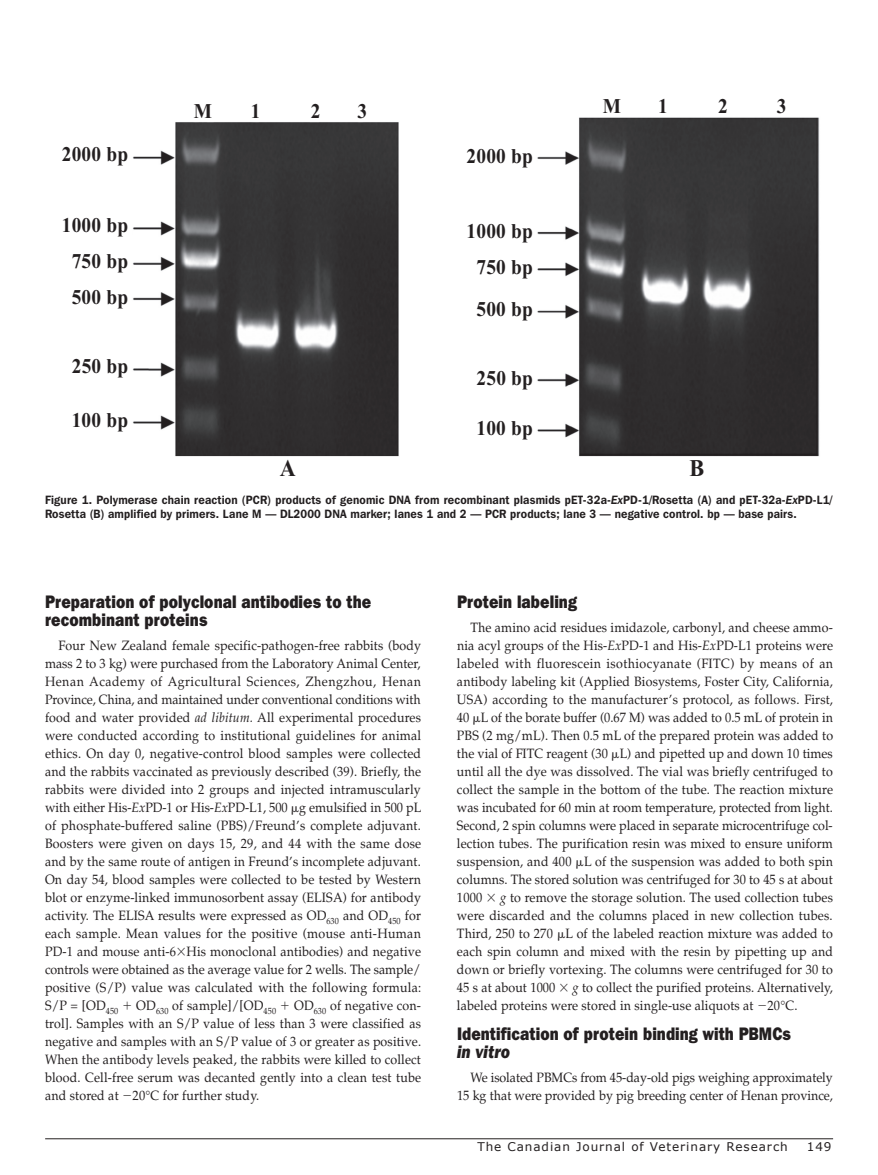
<style>
.page{position:relative;width:878px;height:1175px;background:#fff}
.page>*{position:absolute;margin:0;border:0;box-sizing:border-box;transform-origin:0 0}
.t1{font:700 24px "Times New Roman";color:#231f20;scale:.92 1}
.t2{font:700 21px/36px "Times New Roman";letter-spacing:.015em;color:#231f20;text-align:center;scale:.92 1}
.t3{font:800 18px/18px "Franklin Gothic IT Cby BT";letter-spacing:.005em;color:#231f20;scale:.85 1}
.t4{font:italic 800 18px "Franklin Gothic IT Cby BT";letter-spacing:.005em;color:#231f20;scale:.85 1}
.t5{font:13.5px/18px "Palatino";letter-spacing:.005em;color:#231f20;text-align:justify;scale:.92 1}
.t6{font:600 12px/13.5px "Franklin Gothic IT Cby BT";letter-spacing:.015em;color:#231f20;scale:.92 1}
.t7{font:12px "Verdana";letter-spacing:.075em;color:#231f20}
.s1{font-style:italic}
.s2{font-family:"Mathematical Pi One"}
</style>
<div class="page">
<hr style="left:45px;top:1138px;width:788px;height:1px;background:#231f20">
<img style="left:132px;top:117px;width:688px;height:340px">
<h2 class="t2" style="left:62px;top:136px;width:74px">2000 bp</h2>
<h2 class="t2" style="left:62px;top:206px;width:74px">1000 bp<br>750 bp<br>500 bp</h2>
<h2 class="t2" style="left:72px;top:347px;width:63px">250 bp</h2>
<h2 class="t2" style="left:72px;top:401px;width:63px">100 bp</h2>
<h2 class="t2" style="left:194px;top:93px;width:21px">M</h2>
<h2 class="t2" style="left:251px;top:93px;width:12px">1</h2>
<h2 class="t2" style="left:311px;top:93px;width:12px">2</h2>
<h2 class="t2" style="left:357px;top:93px;width:12px">3</h2>
<h2 class="t2" style="left:603px;top:88px;width:21px">M</h2>
<h2 class="t2" style="left:658px;top:88px;width:12px">1</h2>
<h2 class="t2" style="left:718px;top:88px;width:12px">2</h2>
<h2 class="t2" style="left:777px;top:88px;width:12px">3</h2>
<h2 class="t2" style="left:466px;top:138px;width:74px">2000 bp</h2>
<h2 class="t2" style="left:466px;top:213px;width:74px">1000 bp<br>750 bp</h2>
<h2 class="t2" style="left:476px;top:291px;width:63px">500 bp</h2>
<h2 class="t2" style="left:476px;top:360px;width:63px">250 bp</h2>
<h2 class="t2" style="left:476px;top:410px;width:63px">100 bp</h2>
<h1 class="t1" style="left:280px;top:455px;width:19px">A</h1>
<h1 class="t1" style="left:689px;top:455px;width:18px">B</h1>
<p class="t6" style="left:45px;top:493px;width:857px">Figure 1. Polymerase chain reaction (PCR) products of genomic DNA from recombinant plasmids pET-32a-<span class="s1">Ex</span>PD-1/Rosetta (A) and pET-32a-<span class="s1">Ex</span>PD-L1/<br>Rosetta (B) amplified by primers. Lane M — DL2000 DNA marker; lanes 1 and 2 — PCR products; lane 3 — negative control. bp — base pairs.</p>
<h3 class="t3" style="left:45px;top:592px;width:385px">Preparation of polyclonal antibodies to the recombinant proteins</h3>
<p class="t5" style="left:45px;top:636px;width:410px;text-indent:14px">Four New Zealand female specific-pathogen-free rabbits (body mass 2 to 3 kg) were purchased from the Laboratory Animal Center, Henan Academy of Agricultural Sciences, Zhengzhou, Henan Province, China, and maintained under conventional conditions with food and water provided <span class="s1">ad libitum.</span> All experimental procedures were conducted according to institutional guidelines for animal ethics. On day 0, negative-control blood samples were collected and the rabbits vaccinated as previously described (39). Briefly, the rabbits were divided into 2 groups and injected intramuscularly with either His-<span class="s1">Ex</span>PD-1 or His-<span class="s1">Ex</span>PD-L1, 500 <span class="s2">M</span>g emulsified in 500 pL of phosphate-buffered saline (PBS)/Freund’s complete adjuvant.<br>Boosters were given on days 15, 29, and 44 with the same dose and by the same route of antigen in Freund’s incomplete adjuvant.<br>On day 54, blood samples were collected to be tested by Western blot or enzyme-linked immunosorbent assay (ELISA) for antibody activity. The ELISA results were expressed as OD<sub>630</sub> and OD<sub>450</sub> for each sample. Mean values for the positive (mouse anti-Human PD-1 and mouse anti-6<span class="s2">3</span>His monoclonal antibodies) and negative controls were obtained as the average value for 2 wells. The sample/ positive (S/P) value was calculated with the following formula:<br>S/P = [OD<sub>450</sub> <span class="s2">1</span> OD<sub>630</sub> of sample]/[OD<sub>450</sub> <span class="s2">1</span> OD<sub>630</sub> of negative con&shy;trol]. Samples with an S/P value of less than 3 were classified as negative and samples with an S/P value of 3 or greater as positive.<br>When the antibody levels peaked, the rabbits were killed to collect blood. Cell-free serum was decanted gently into a clean test tube and stored at <span class="s2">2</span>20°C for further study.</p>
<h3 class="t3" style="left:457px;top:592px;width:143px">Protein labeling</h3>
<p class="t5" style="left:457px;top:618px;width:410px;text-indent:14px">The amino acid residues imidazole, carbonyl, and cheese ammo&shy;nia acyl groups of the His-<span class="s1">Ex</span>PD-1 and His-<span class="s1">Ex</span>PD-L1 proteins were labeled with fluorescein isothiocyanate (FITC) by means of an antibody labeling kit (Applied Biosystems, Foster City, California, USA) according to the manufacturer’s protocol, as follows. First, 40 <span class="s2">M</span>L of the borate buffer (0.67 M) was added to 0.5 mL of protein in PBS (2 mg/mL). Then 0.5 mL of the prepared protein was added to the vial of FITC reagent (30 <span class="s2">M</span>L) and pipetted up and down 10 times until all the dye was dissolved. The vial was briefly centrifuged to collect the sample in the bottom of the tube. The reaction mixture was incubated for 60 min at room temperature, protected from light.<br>Second, 2 spin columns were placed in separate microcentrifuge col&shy;lection tubes. The purification resin was mixed to ensure uniform suspension, and 400 <span class="s2">M</span>L of the suspension was added to both spin columns. The stored solution was centrifuged for 30 to 45 s at about 1000 <span class="s2">3</span> <span class="s1">g</span> to remove the storage solution. The used collection tubes were discarded and the columns placed in new collection tubes.<br>Third, 250 to 270 <span class="s2">M</span>L of the labeled reaction mixture was added to each spin column and mixed with the resin by pipetting up and down or briefly vortexing. The columns were centrifuged for 30 to 45 s at about 1000 <span class="s2">3</span> <span class="s1">g</span> to collect the purified proteins. Alternatively, labeled proteins were stored in single-use aliquots at <span class="s2">2</span>20°C.</p>
<h3 class="t3" style="left:457px;top:1024px;width:394px">Identification of protein binding with PBMCs</h3>
<h3 class="t4" style="left:457px;top:1040px;width:64px">in vitro</h3>
<p class="t5" style="left:457px;top:1068px;width:410px;text-align:right">We isolated PBMCs from 45-day-old pigs weighing approximately<br>15 kg that were provided by pig breeding center of Henan province,</p>
<p class="t7" style="left:477px;top:1138px;width:312px">The Canadian Journal of Veterinary Research</p>
<p class="t7" style="left:806px;top:1138px;width:26px">149</p>
</div>
